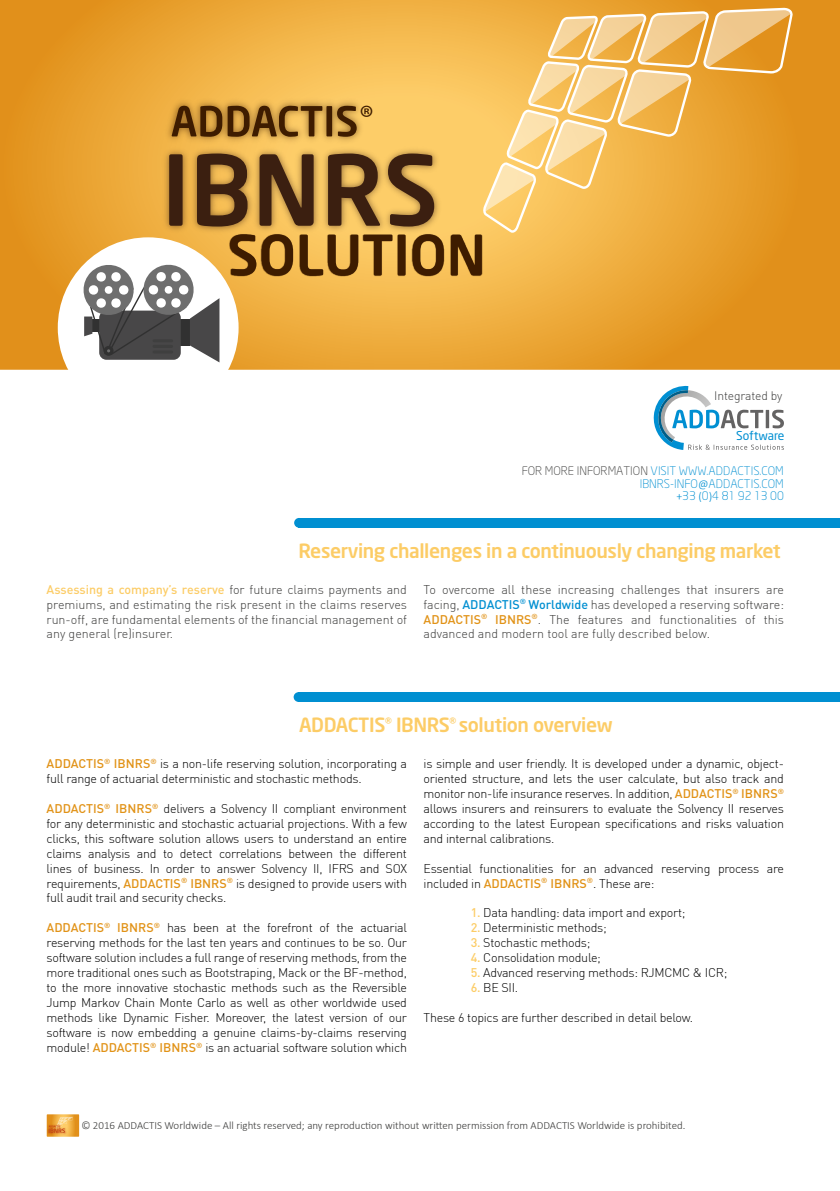
<style>
.page{position:relative;width:840px;height:1191px;background:#fff}
.page>*{position:absolute;margin:0;border:0;box-sizing:border-box;transform-origin:0 0}
.t1{font:500 96.2px "Neo Sans Pro";color:#3b1f10}
.t2{font:500 54.6px "Neo Sans";color:#3e1c00}
.t3{font:34px "Myriad Pro";color:#3e1c00}
.t4{font:500 19.4px "Neo Sans Pro";letter-spacing:-.02em;color:#fccc66}
.t5{font:300 12.4px/15px "DIN Pro";letter-spacing:-.02em;color:#000;text-align:justify}
.t6{font:300 12.4px/15px "DIN Pro";color:#3c3c3b;text-align:justify}
.t7{font:300 12.2px "DIN Pro";letter-spacing:-.01em;color:#3c3c3b}
.t8{font:12px "Neo Sans Pro";color:#008fd2}
.t9{font:300 11.8px/12.4px "Neo Sans";color:#008fd1;text-align:right}
.t10{font:300 11px "Calibri";color:#3c3c3b}
.s1{color:#3c3c3b}
.s2{font-family:"Calibri"}
.s3{font-weight:500;color:#fccc66}
.s4{font-weight:500;color:#008fd1}
.s5{font-weight:500;color:#e19216}
</style>
<div class="page">
<svg style="left:653px;top:385px;width:130px;height:65px"></svg>
<svg style="left:47px;top:1114px;width:32px;height:22px"></svg>
<div style="left:298px;top:692px;width:541px;height:10px;background:#008fd1"></div>
<div style="left:293px;top:692px;width:10px;height:10px;background:#008fd1;border-radius:50%"></div>
<div style="left:298px;top:518px;width:541px;height:10px;background:#008fd1"></div>
<div style="left:294px;top:518px;width:10px;height:10px;background:#008fd1;border-radius:50%"></div>
<svg style="left:0;top:0;width:839px;height:370px;background:#e79d2b"></svg>
<img style="left:107px;top:87px;width:375px;height:150px">
<img style="left:173px;top:173px;width:367px;height:168px">
<svg style="left:58px;top:237px;width:180px;height:133px"></svg>
<hr style="left:154px;top:339px;width:17px;height:3px;background:#3f3f3f">
<hr style="left:154px;top:345px;width:17px;height:3px;background:#3f3f3f">
<hr style="left:154px;top:350px;width:17px;height:3px;background:#3f3f3f">
<img style="left:117px;top:51px;width:294px;height:141px">
<svg style="left:171px;top:106px;width:151px;height:31px;background:#926728"></svg>
<div style="left:326px;top:106px;width:6px;height:30px;background:#3e1c00"></div>
<svg style="left:337px;top:106px;width:19px;height:31px"></svg>
<svg style="left:482px;top:8px;width:310px;height:225px;background:#efb045"></svg>
<svg style="left:484px;top:9px;width:306px;height:203px;background:#f1ba5e"></svg>
<h3 class="t3" style="left:359px;top:97px;width:16px">®</h3>
<h1 class="t1" style="left:162px;top:129px;width:278px">IBNRS</h1>
<h2 class="t2" style="left:227px;top:232px;width:259px">SOLUTION</h2>
<p class="t7" style="left:713px;top:388px;width:70px">Integrated by</p>
<p class="t8" style="left:735px;top:428px;width:50px">Software</p>
<p class="t9" style="left:521px;top:465px;width:263px"><span class="s1">FOR MORE INFORMATION</span> VISIT WWW.ADDACTIS.COM<br>IBNRS-INFO<span class="s2">@</span>ADDACTIS.COM<br><span class="s2">+</span>33 <span class="s2">(</span>0<span class="s2">)</span>4 81 92 13 00</p>
<h3 class="t4" style="left:298px;top:538px;width:483px">Reserving challenges in a continuously changing market</h3>
<p class="t6" style="left:47px;top:581px;width:362px"><span class="s3">Assessing a company’s reserve</span> for future claims payments and premiums, and estimating the risk present in the claims reserves run-off, are fundamental elements of the financial management of any general (re)insurer.</p>
<p class="t6" style="left:423px;top:581px;width:362px">To overcome all these increasing challenges that insurers are facing, <span class="s4">ADDACTIS</span><sup>®</sup> <span class="s4">Worldwide</span> has developed a reserving software:<br><span class="s5">ADDACTIS</span><sup>®</sup> <span class="s5">IBNRS</span><sup>®</sup>. The features and functionalities of this advanced and modern tool are fully described below.</p>
<h3 class="t4" style="left:299px;top:712px;width:315px">ADDACTIS<sup>®</sup> IBNRS<sup>®</sup> solution overview</h3>
<p class="t5" style="left:47px;top:755px;width:362px"><span class="s5">ADDACTIS</span><sup>®</sup> <span class="s5">IBNRS</span><sup>®</sup> is a non-life reserving solution, incorporating a full range of actuarial deterministic and stochastic methods.</p>
<p class="t5" style="left:47px;top:800px;width:362px"><span class="s5">ADDACTIS</span><sup>®</sup> <span class="s5">IBNRS</span><sup>®</sup> delivers a Solvency II compliant environment for any deterministic and stochastic actuarial projections. With a few clicks, this software solution allows users to understand an entire claims analysis and to detect correlations between the different lines of business. In order to answer Solvency II, IFRS and SOX requirements, <span class="s5">ADDACTIS</span><sup>®</sup> <span class="s5">IBNRS</span><sup>®</sup> is designed to provide users with full audit trail and security checks.</p>
<p class="t5" style="left:47px;top:920px;width:362px"><span class="s5">ADDACTIS</span><sup>®</sup> <span class="s5">IBNRS</span><sup>®</sup> has been at the forefront of the actuarial reserving methods for the last ten years and continues to be so. Our software solution includes a full range of reserving methods, from the more traditional ones such as Bootstraping, Mack or the BF-method, to the more innovative stochastic methods such as the Reversible Jump Markov Chain Monte Carlo as well as other worldwide used methods like Dynamic Fisher. Moreover, the latest version of our software is now embedding a genuine claims-by-claims reserving module! <span class="s5">ADDACTIS</span><sup>®</sup> <span class="s5">IBNRS</span><sup>®</sup> is an actuarial software solution which</p>
<p class="t5" style="left:423px;top:755px;width:362px">is simple and user friendly. It is developed under a dynamic, object&shy;oriented structure, and lets the user calculate, but also track and monitor non-life insurance reserves. In addition, <span class="s5">ADDACTIS</span><sup>®</sup> <span class="s5">IBNRS</span><sup>® </sup>allows insurers and reinsurers to evaluate the Solvency II reserves according to the latest European specifications and risks valuation and internal calibrations.</p>
<p class="t5" style="left:423px;top:860px;width:362px">Essential functionalities for an advanced reserving process are included in <span class="s5">ADDACTIS</span><sup>®</sup> <span class="s5">IBNRS</span><sup>®</sup>. These are:</p>
<p class="t5" style="left:470px;top:905px;width:216px"><span class="s3">1.</span> Data handling: data import and export;</p>
<p class="t5" style="left:470px;top:920px;width:137px"><span class="s3">2.</span> Deterministic methods;</p>
<p class="t5" style="left:470px;top:935px;width:121px"><span class="s3">3.</span> Stochastic methods;</p>
<p class="t5" style="left:470px;top:950px;width:132px"><span class="s3">4.</span> Consolidation module;</p>
<p class="t5" style="left:470px;top:965px;width:258px"><span class="s3">5.</span> Advanced reserving methods: RJMCMC &amp; ICR;</p>
<p class="t5" style="left:470px;top:980px;width:49px"><span class="s3">6.</span> BE SII.</p>
<p class="t5" style="left:423px;top:1010px;width:271px">These 6 topics are further described in detail below.</p>
<p class="t10" style="left:81px;top:1118px;width:605px">© 2016 ADDACTIS Worldwide – All rights reserved; any reproduction without written permission from ADDACTIS Worldwide is prohibited.</p>
</div>
